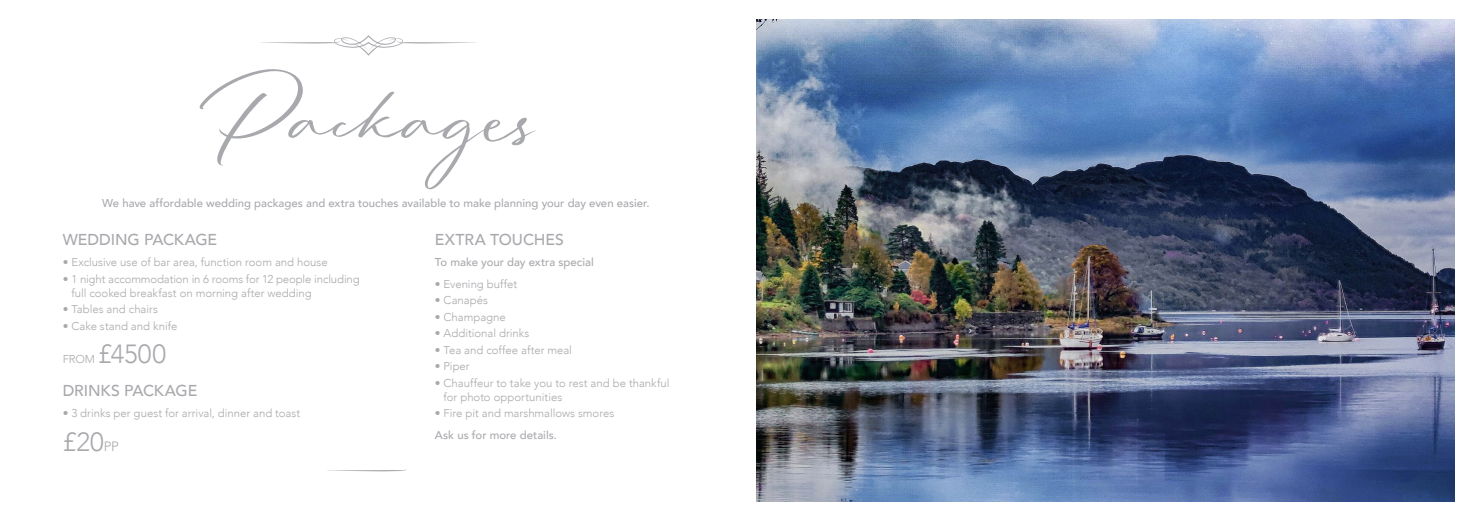
<style>
.page{position:relative;width:1474px;height:521px;background:#fff}
.page>*{position:absolute;margin:0;border:0;box-sizing:border-box;transform-origin:0 0}
.t1{font:60.38px "Parlare";color:#a8a9ad}
.t2{font:300 26.25px "Avenir";letter-spacing:.005em;color:#a8a9ad}
.t3{font:500 15.75px "Avenir";letter-spacing:-.005em;color:#a8a9ad}
.t4{font:300 11.38px/14px "Avenir";color:#a8a9ad}
.t5{font:500 11.38px "Avenir";color:#a8a9ad}
.s1{font-size:13.47px}
</style>
<div class="page">
<img style="left:756px;top:20px;width:697px;height:481px">
<svg style="left:261px;top:35px;width:215px;height:21px"></svg>
<svg style="left:327px;top:469px;width:79px;height:2px"></svg>
<p class="t1" style="left:193px;top:85px;width:353px">Packages</p>
<p class="t5" style="left:102px;top:194px;width:549px">We have affordable wedding packages and extra touches available to make planning your day even easier.</p>
<p class="t3" style="left:63px;top:226px;width:156px">WEDDING PACKAGE</p>
<p class="t4" style="left:63px;top:255px;width:266px">• Exclusive use of bar area, function room and house</p>
<p class="t4" style="left:71px;top:272px;width:290px;text-indent:-9px">• 1 night accommodation in 6 rooms for 12 people including full cooked breakfast on morning after wedding</p>
<p class="t4" style="left:63px;top:302px;width:97px">• Tables and chairs</p>
<p class="t4" style="left:63px;top:319px;width:116px">• Cake stand and knife</p>
<p class="t4" style="left:63px;top:352px;width:34px">FROM</p>
<p class="t2" style="left:98px;top:339px;width:70px">£4500</p>
<p class="t3" style="left:63px;top:377px;width:136px">DRINKS PACKAGE</p>
<p class="t4" style="left:63px;top:406px;width:239px">• 3 drinks per guest for arrival, dinner and toast</p>
<p class="t2" style="left:63px;top:426px;width:58px">£20<span class="s1">pp</span></p>
<p class="t3" style="left:435px;top:226px;width:130px">EXTRA TOUCHES</p>
<p class="t5" style="left:435px;top:252px;width:160px">To make your day extra special</p>
<p class="t4" style="left:435px;top:277px;width:84px">• Evening buffet</p>
<p class="t4" style="left:435px;top:293px;width:55px">• Canapés</p>
<p class="t4" style="left:435px;top:310px;width:72px">• Champagne</p>
<p class="t4" style="left:435px;top:326px;width:96px">• Additional drinks</p>
<p class="t4" style="left:435px;top:343px;width:139px">• Tea and coffee after meal</p>
<p class="t4" style="left:435px;top:359px;width:36px">• Piper</p>
<p class="t4" style="left:443px;top:376px;width:227px;text-indent:-9px">• Chauffeur to take you to rest and be thankful for photo opportunities</p>
<p class="t4" style="left:435px;top:406px;width:181px">• Fire pit and marshmallows smores</p>
<p class="t5" style="left:435px;top:425px;width:123px">Ask us for more details.</p>
</div>
